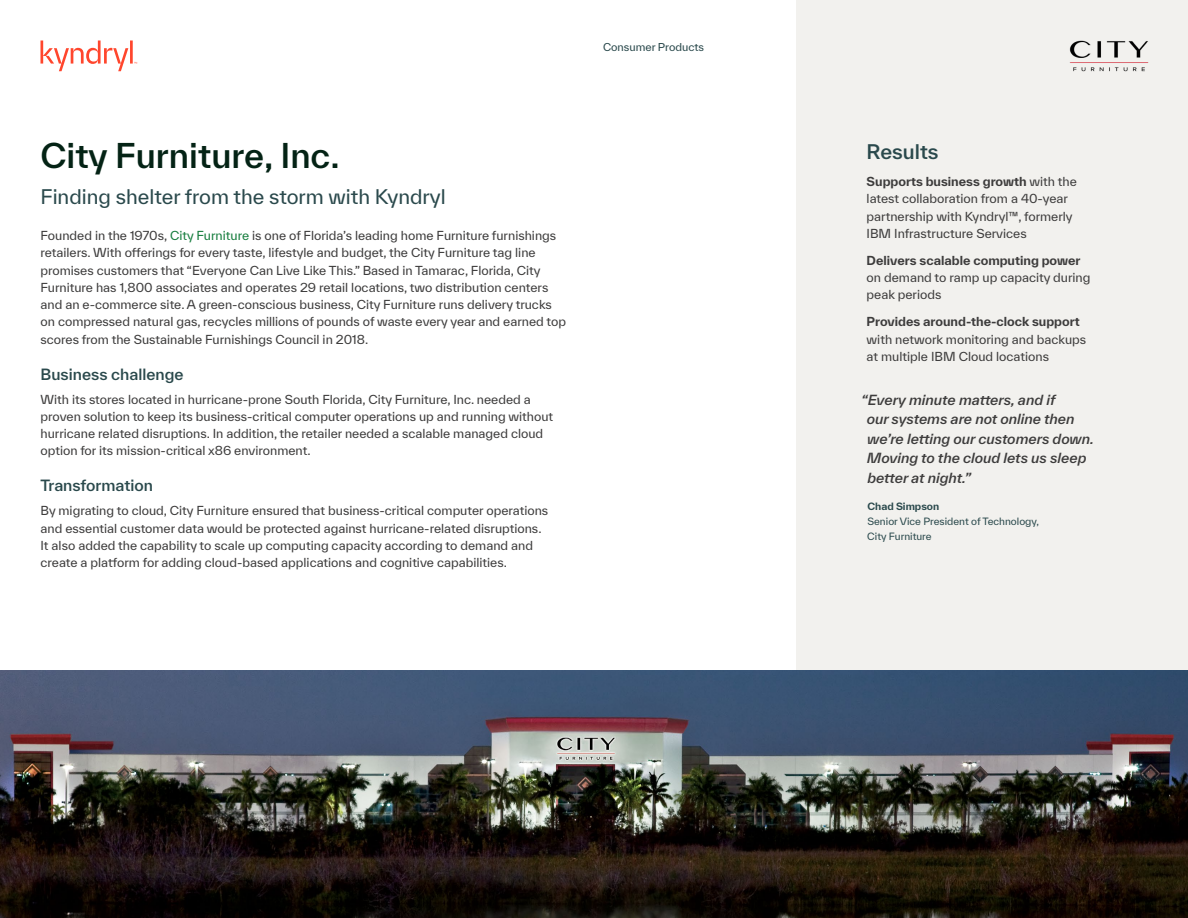
<style>
.page{position:relative;width:1188px;height:918px;background:#fff}
.page>*{position:absolute;margin:0;border:0;box-sizing:border-box;transform-origin:0 0}
.Headline{font:500 33px "TWK Everett";color:#042315}
.Subhead{font:19.5px "TWK Everett";color:#2a494c}
.Section_header{font:500 19.5px "TWK Everett";color:#2a494c}
.t1{font:500 15px "TWK Everett";color:#2a494c}
.Quote_content_9pts{font:italic 500 13.5px/19.5px "TWK Everett";color:#3d3c3c}
.Body_copy{font:12px/17.2px "TWK Everett";color:#3d3c3c}
.t2{font:10.5px "TWK Everett";color:#2a494c}
.Quote_name{font:9.75px "TWK Everett";color:#2a494c}
.Quote_name-2{font:700 9.75px "TWK Everett";color:#2a494c}
.s1{color:#187e3f}
.s2{font-weight:700}
</style>
<div class="page">
<div style="left:796px;top:0;width:392px;height:918px;background:#f2f1ee"></div>
<img style="left:0;top:671px;width:1188px;height:247px">
<img style="left:1069px;top:40px;width:80px;height:32px">
<svg style="left:41px;top:40px;width:96px;height:31px"></svg>
<p class="Headline" style="left:40px;top:133px;width:301px">City Furniture, Inc.</p>
<p class="Subhead" style="left:40px;top:183px;width:407px">Finding shelter from the storm with Kyndryl</p>
<p class="Body_copy" style="left:40px;top:227px;width:527px">Founded in the 1970s, <span class="s1">City Furniture</span> is one of Florida’s leading home Furniture furnishings retailers. With offerings for every taste, lifestyle and budget, the City Furniture tag line promises customers that “Everyone Can Live Like This.” Based in Tamarac, Florida, City Furniture has 1,800 associates and operates 29 retail locations, two distribution centers and an e-commerce site. A green-conscious business, City Furniture runs delivery trucks on compressed natural gas, recycles millions of pounds of waste every year and earned top scores from the Sustainable Furnishings Council in 2018.</p>
<p class="t1" style="left:40px;top:363px;width:145px">Business challenge</p>
<p class="Body_copy" style="left:40px;top:390px;width:514px">With its stores located in hurricane-prone South Florida, City Furniture, Inc. needed a proven solution to keep its business-critical computer operations up and running without hurricane related disruptions. In addition, the retailer needed a scalable managed cloud option for its mission-critical x86 environment.</p>
<p class="t1" style="left:40px;top:475px;width:114px">Transformation</p>
<p class="Body_copy" style="left:40px;top:502px;width:509px">By migrating to cloud, City Furniture ensured that business-critical computer operations and essential customer data would be protected against hurricane-related disruptions.<br>It also added the capability to scale up computing capacity according to demand and create a platform for adding cloud-based applications and cognitive capabilities.</p>
<p class="t2" style="left:603px;top:40px;width:103px">Consumer Products</p>
<p class="Section_header" style="left:867px;top:138px;width:73px">Results</p>
<p class="Body_copy" style="left:867px;top:173px;width:212px"><span class="s2">Supports business growth</span> with the latest collaboration from a 40-year partnership with Kyndryl™, formerly IBM Infrastructure Services</p>
<p class="Body_copy" style="left:867px;top:252px;width:225px"><span class="s2">Delivers scalable computing power </span>on demand to ramp up capacity during peak periods</p>
<p class="Body_copy" style="left:867px;top:313px;width:221px"><span class="s2">Provides around-the-clock support </span>with network monitoring and backups at multiple IBM Cloud locations</p>
<p class="Quote_content_9pts" style="left:867px;top:390px;width:229px;text-indent:-5px">“Every minute matters, and if<br>our systems are not online then we’re letting our customers down.<br>Moving to the cloud lets us sleep better at night.”</p>
<p class="Quote_name-2" style="left:867px;top:500px;width:73px">Chad Simpson</p>
<p class="Quote_name" style="left:867px;top:515px;width:173px">Senior Vice President of Technology,</p>
<p class="Quote_name" style="left:867px;top:530px;width:66px">City Furniture</p>
</div>
